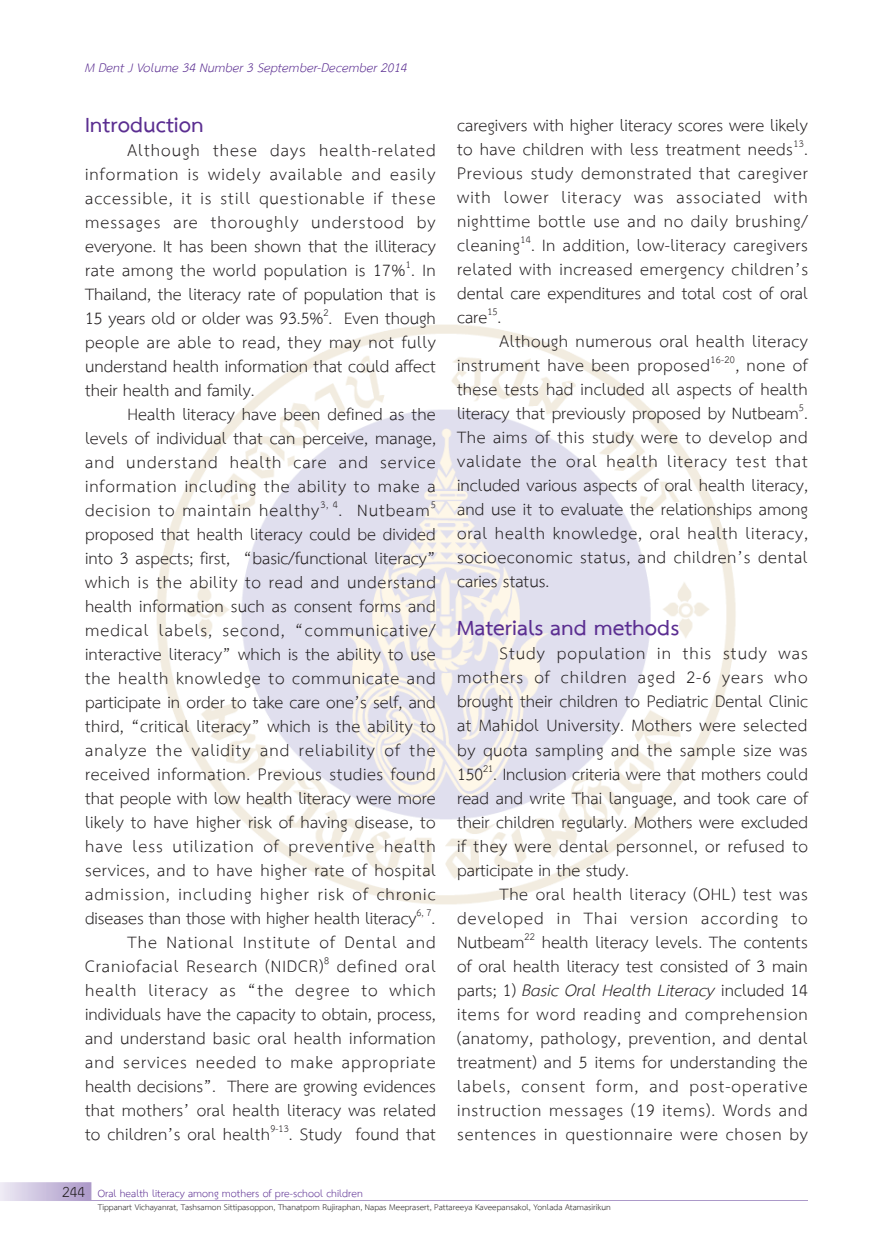
<style>
.page{position:relative;width:893px;height:1251px;background:#fff}
.page>*{position:absolute;margin:0;border:0;box-sizing:border-box;transform-origin:0 0}
.t1{font:700 30px "TH Sarabun PSK";color:#5b2e91}
.t2{font:24px/24px "TH Sarabun PSK";letter-spacing:.015em;color:#231f20;text-align:justify}
.t3{font:italic 18px "TH Sarabun PSK";color:#5b2e91}
.t4{font:15px "TH Sarabun PSK";color:#5b2e91}
.t5{font:12px "TH Sarabun PSK";color:#231f20}
.s1{font-style:italic}
.s2{font-size:21px;color:#231f20}
</style>
<div class="page">
<svg style="left:0;top:1182px;width:91px;height:18px;background:#ccc1de"></svg>
<hr style="left:91px;top:1199px;width:717px;height:1px;background:#ac99c9">
<img style="left:156px;top:324px;width:580px;height:581px">
<p class="t3" style="left:85px;top:57px;width:324px">M Dent J Volume 34 Number 3 September-December 2014</p>
<p class="t1" style="left:85px;top:106px;width:120px">Introduction</p>
<p class="t2" style="left:85px;top:139px;width:352px;text-indent:43px">Although these days health-related information is widely available and easily accessible, it is still questionable if these messages are thoroughly understood by everyone. It has been shown that the illiteracy rate among the world population is 17%<sup>1</sup>. In Thailand, the literacy rate of population that is 15 years old or older was 93.5%<sup>2</sup>. Even though people are able to read, they may not fully understand health information that could affect their health and family.</p>
<p class="t2" style="left:85px;top:403px;width:353px;text-align:right">Health literacy have been defined as the levels of individual that can perceive, manage, and understand health care and service information including the ability to make a decision to maintain healthy<sup>3,</sup> <sup>4</sup>. Nutbeam<sup>5 </sup>proposed that health literacy could be divided into 3 aspects; first, “basic/functional literacy” which is the ability to read and understand health information such as consent forms and medical labels, second, “communicative/ interactive literacy” which is the ability to use the health knowledge to communicate and participate in order to take care one’s self, and third, “critical literacy” which is the ability to analyze the validity and reliability of the received information. Previous studies found that people with low health literacy were more likely to have higher risk of having disease, to have less utilization of preventive health services, and to have higher rate of hospital admission, including higher risk of chronic diseases than those with higher health literacy<sup>6,</sup> <sup>7</sup>.<br>The National Institute of Dental and Craniofacial Research (NIDCR)<sup>8</sup> defined oral health literacy as “the degree to which individuals have the capacity to obtain, process, and understand basic oral health information and services needed to make appropriate health decisions”. There are growing evidences that mothers’ oral health literacy was related to children’s oral health<sup>9-13</sup>. Study found that</p>
<p class="t2" style="left:457px;top:114px;width:353px">caregivers with higher literacy scores were likely to have children with less treatment needs<sup>13</sup>.<br>Previous study demonstrated that caregiver with lower literacy was associated with nighttime bottle use and no daily brushing/ cleaning<sup>14</sup>. In addition, low-literacy caregivers related with increased emergency children’s dental care expenditures and total cost of oral care<sup>15</sup>.</p>
<p class="t2" style="left:457px;top:330px;width:352px;text-indent:43px">Although numerous oral health literacy instrument have been proposed<sup>16-20</sup>, none of these tests had included all aspects of health literacy that previously proposed by Nutbeam<sup>5</sup>.<br>The aims of this study were to develop and validate the oral health literacy test that included various aspects of oral health literacy, and use it to evaluate the relationships among oral health knowledge, oral health literacy, socioeconomic status, and children’s dental caries status.</p>
<p class="t1" style="left:457px;top:610px;width:224px">Materials and methods</p>
<p class="t2" style="left:457px;top:642px;width:353px;text-indent:43px">Study population in this study was mothers of children aged 2-6 years who brought their children to Pediatric Dental Clinic at Mahidol University. Mothers were selected by quota sampling and the sample size was 150<sup>21</sup>. Inclusion criteria were that mothers could read and write Thai language, and took care of their children regularly. Mothers were excluded if they were dental personnel, or refused to participate in the study.</p>
<p class="t2" style="left:457px;top:882px;width:352px;text-indent:43px">The oral health literacy (OHL) test was developed in Thai version according to Nutbeam<sup>22</sup> health literacy levels. The contents of oral health literacy test consisted of 3 main parts; 1) <span class="s1">Basic Oral Health Literacy</span> included 14 items for word reading and comprehension (anatomy, pathology, prevention, and dental treatment) and 5 items for understanding the labels, consent form, and post-operative instruction messages (19 items). Words and sentences in questionnaire were chosen by</p>
<p class="t4" style="left:62px;top:1184px;width:302px"><span class="s2">244</span> Oral health literacy among mothers of pre-school children</p>
<p class="t5" style="left:98px;top:1200px;width:514px">Tippanart Vichayanrat, Tashsamon Sittipasoppon, Thanatporn Rujiraphan, Napas Meeprasert, Pattareeya Kaveepansakol, Yonlada Atamasirikun</p>
</div>
